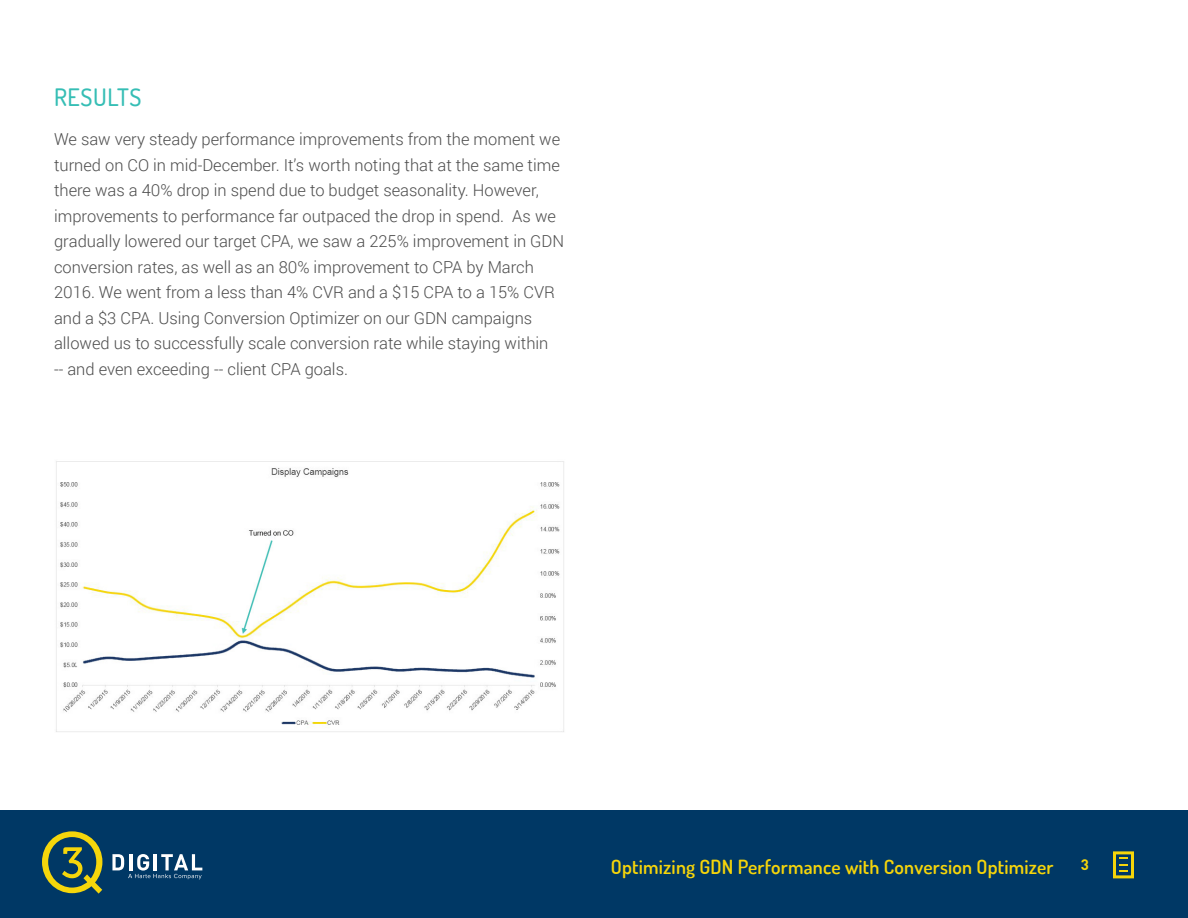
<style>
.page{position:relative;width:1188px;height:918px;background:#fff}
.page>*{position:absolute;margin:0;border:0;box-sizing:border-box;transform-origin:0 0}
.Copy_Header_1{font:500 24px "Dosis";letter-spacing:.025em;color:#36beb5}
.t1{font:600 19.5px "Dosis";letter-spacing:.01em;color:#f6d50a}
.Paragraph{font:300 16.5px/25.5px "Roboto";color:#4c4c4c}
.t2{font:700 15px "DINOT";color:#f6d50a}
</style>
<div class="page">
<div style="left:0;top:810px;width:1188px;height:108px;background:#003865"></div>
<svg style="left:1113px;top:851px;width:21px;height:27px"></svg>
<svg style="left:42px;top:831px;width:60px;height:63px"></svg>
<svg style="left:112px;top:854px;width:90px;height:25px"></svg>
<img style="left:56px;top:461px;width:508px;height:271px">
<p class="Copy_Header_1" style="left:54px;top:82px;width:89px">RESULTS</p>
<p class="Paragraph" style="left:54px;top:126px;width:512px">We saw very steady performance improvements from the moment we turned on CO in mid-December. It’s worth noting that at the same time there was a 40% drop in spend due to budget seasonality. However, improvements to performance far outpaced the drop in spend. As we gradually lowered our target CPA, we saw a 225% improvement in GDN conversion rates, as well as an 80% improvement to CPA by March 2016. We went from a less than 4% CVR and a $15 CPA to a 15% CVR and a $3 CPA. Using Conversion Optimizer on our GDN campaigns allowed us to successfully scale conversion rate while staying within<br>-- and even exceeding -- client CPA goals.</p>
<p class="t1" style="left:611px;top:854px;width:444px">Optimizing GDN Performance with Conversion Optimizer</p>
<p class="t2" style="left:1081px;top:855px;width:10px">3</p>
</div>
